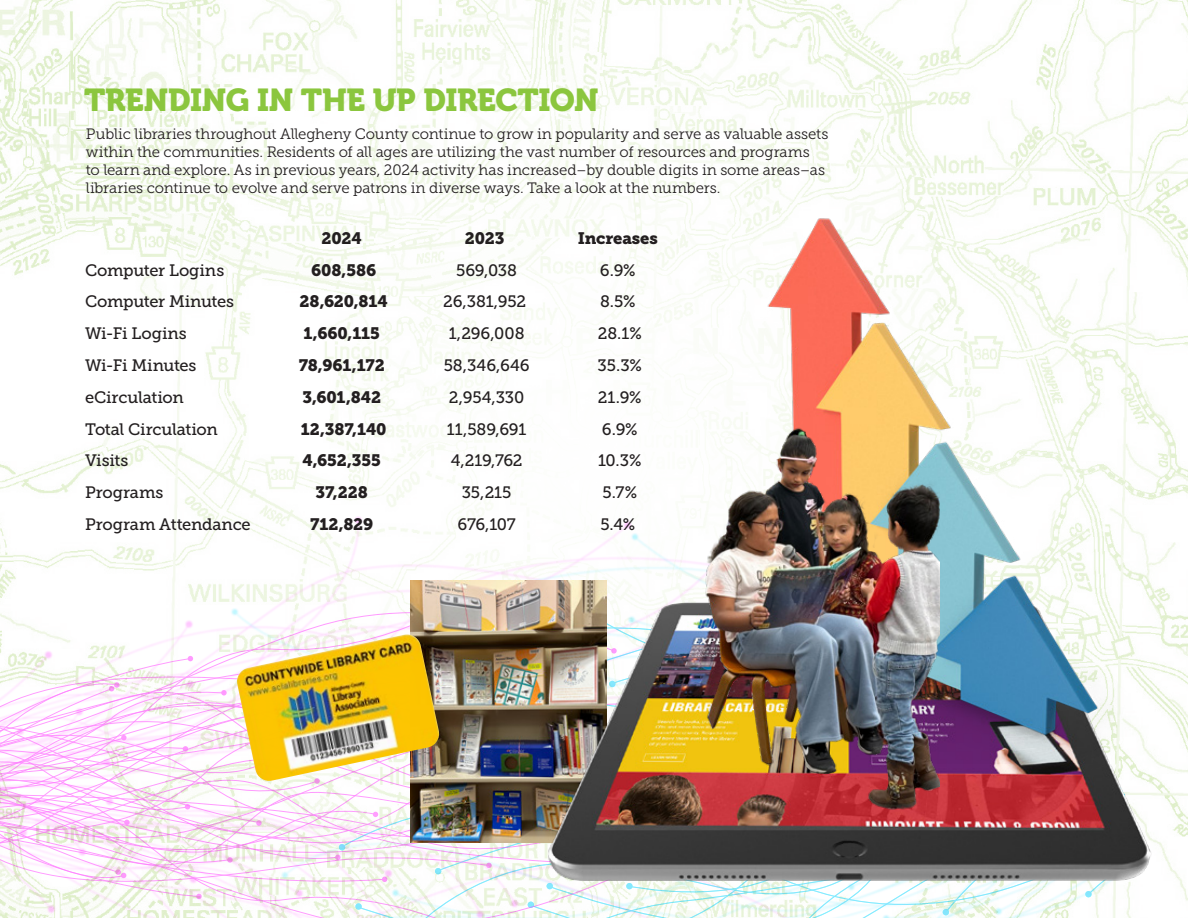
<style>
.page{position:relative;width:1188px;height:918px;background:#fff}
.page>*{position:absolute;margin:0;border:0;box-sizing:border-box;transform-origin:0 0}
.Headline_32{font:31.5px "Museo 900";letter-spacing:-.01em;color:#8bc63e}
.Body{font:16.5px "Museo Slab 500";letter-spacing:-.015em;color:#231f20}
.Body-2{font:16.5px "Museo Slab 900";letter-spacing:-.01em;color:#231f20}
.Body-3{font:15px/18px "Museo Slab 300";letter-spacing:-.01em;color:#231f20}
</style>
<div class="page">
<img style="left:0;top:0;width:1188px;height:918px">
<img style="left:0;top:491px;width:517px;height:94px">
<svg style="left:0;top:585px;width:410px;height:71px"></svg>
<svg style="left:388px;top:873px;width:117px;height:45px"></svg>
<svg style="left:388px;top:782px;width:117px;height:91px"></svg>
<svg style="left:155px;top:621px;width:71px;height:70px"></svg>
<svg style="left:0;top:656px;width:388px;height:262px"></svg>
<svg style="left:3px;top:669px;width:93px;height:93px"></svg>
<svg style="left:444px;top:859px;width:33px;height:33px"></svg>
<svg style="left:220px;top:877px;width:33px;height:33px"></svg>
<svg style="left:35px;top:851px;width:33px;height:33px"></svg>
<svg style="left:349px;top:794px;width:61px;height:61px"></svg>
<svg style="left:505px;top:843px;width:620px;height:75px"></svg>
<img style="left:410px;top:581px;width:107px;height:262px">
<img style="left:517px;top:268px;width:671px;height:640px">
<img style="left:540px;top:79px;width:648px;height:684px">
<img style="left:673px;top:421px;width:266px;height:404px">
<img style="left:236px;top:634px;width:204px;height:148px">
<p class="Headline_32" style="left:84px;top:82px;width:516px">TRENDING IN THE UP DIRECTION</p>
<p class="Body-3" style="left:86px;top:125px;width:744px">Public libraries throughout Allegheny County continue to grow in popularity and serve as valuable assets within the communities. Residents of all ages are utilizing the vast number of resources and programs<br>to learn and explore. As in previous years, 2024 activity has increased–by double digits in some areas–as libraries continue to evolve and serve patrons in diverse ways. Take a look at the numbers.</p>
<p class="Body-2" style="left:322px;top:228px;width:42px">2024</p>
<p class="Body-2" style="left:465px;top:228px;width:41px">2023</p>
<p class="Body-2" style="left:578px;top:228px;width:81px">Increases</p>
<p class="Body" style="left:85px;top:261px;width:141px">Computer Logins</p>
<p class="Body-2" style="left:311px;top:260px;width:67px">608,586</p>
<p class="Body" style="left:456px;top:261px;width:62px">569,038</p>
<p class="Body" style="left:600px;top:261px;width:37px">6.9%</p>
<p class="Body" style="left:85px;top:293px;width:151px">Computer Minutes</p>
<p class="Body-2" style="left:300px;top:292px;width:90px">28,620,814</p>
<p class="Body" style="left:443px;top:293px;width:84px">26,381,952</p>
<p class="Body" style="left:600px;top:293px;width:37px">8.5%</p>
<p class="Body" style="left:85px;top:324px;width:103px">Wi-Fi Logins</p>
<p class="Body-2" style="left:304px;top:324px;width:78px">1,660,115</p>
<p class="Body" style="left:449px;top:324px;width:77px">1,296,008</p>
<p class="Body" style="left:598px;top:324px;width:45px">28.1%</p>
<p class="Body" style="left:85px;top:356px;width:113px">Wi-Fi Minutes</p>
<p class="Body-2" style="left:299px;top:356px;width:88px">78,961,172</p>
<p class="Body" style="left:444px;top:356px;width:87px">58,346,646</p>
<p class="Body" style="left:598px;top:356px;width:46px">35.3%</p>
<p class="Body" style="left:85px;top:388px;width:100px">eCirculation</p>
<p class="Body-2" style="left:302px;top:387px;width:80px">3,601,842</p>
<p class="Body" style="left:449px;top:388px;width:77px">2,954,330</p>
<p class="Body" style="left:598px;top:388px;width:45px">21.9%</p>
<p class="Body" style="left:85px;top:420px;width:134px">Total Circulation</p>
<p class="Body-2" style="left:301px;top:419px;width:87px">12,387,140</p>
<p class="Body" style="left:447px;top:420px;width:81px">11,589,691</p>
<p class="Body" style="left:602px;top:420px;width:37px">6.9%</p>
<p class="Body" style="left:85px;top:452px;width:45px">Visits</p>
<p class="Body-2" style="left:303px;top:451px;width:80px">4,652,355</p>
<p class="Body" style="left:451px;top:452px;width:73px">4,219,762</p>
<p class="Body" style="left:598px;top:452px;width:45px">10.3%</p>
<p class="Body" style="left:85px;top:483px;width:80px">Programs</p>
<p class="Body-2" style="left:316px;top:483px;width:54px">37,228</p>
<p class="Body" style="left:462px;top:483px;width:51px">35,215</p>
<p class="Body" style="left:603px;top:483px;width:36px">5.7%</p>
<p class="Body" style="left:85px;top:515px;width:167px">Program Attendance</p>
<p class="Body-2" style="left:310px;top:515px;width:65px">712,829</p>
<p class="Body" style="left:458px;top:515px;width:60px">676,107</p>
<p class="Body" style="left:600px;top:515px;width:36px">5.4%</p>
</div>
